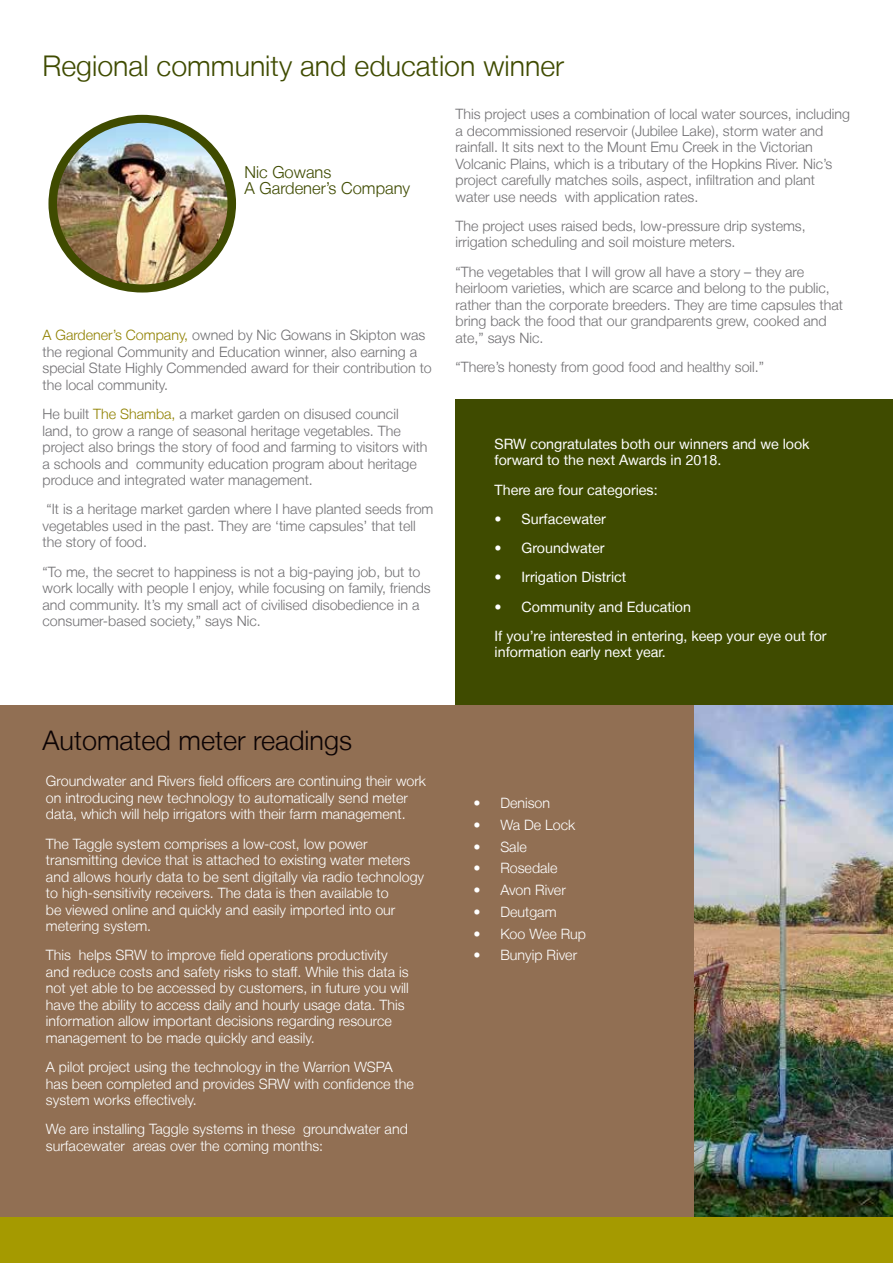
<style>
.page{position:relative;width:893px;height:1263px;background:#fff}
.page>*{position:absolute;margin:0;border:0;box-sizing:border-box;transform-origin:0 0}
.t1{font:300 28.5px "Helvetica Neue LT";color:#3f4b00}
.t2{font:300 27px "Helvetica Neue LT";color:#0c0304}
.t3{font:300 16.5px/16.5px "Helvetica Neue LT";color:#3f4b00}
.t4{font:300 14.25px/16.5px "Helvetica Neue LT";color:#717073}
.t5{font:300 14.25px/16.5px "Helvetica Neue LT";color:#fff}
.t6{font:14.25px/16.5px "Helvetica Neue LT";color:#fff}
.s1{color:#908100}
</style>
<div class="page">
<div style="left:0;top:1216px;width:893px;height:47px;background:#a59a00"></div>
<div style="left:455px;top:399px;width:438px;height:324px;background:#3f4b00"></div>
<div style="left:0;top:705px;width:893px;height:511px;background:#916f53"></div>
<div style="left:48px;top:115px;width:188px;height:177px;background:#3f4b00;border-radius:50%"></div>
<img style="left:57px;top:123px;width:171px;height:161px">
<img style="left:694px;top:705px;width:199px;height:511px">
<h1 class="t1" style="left:43px;top:48px;width:523px">Regional community and education winner</h1>
<p class="t3" style="left:245px;top:163px;width:167px">Nic Gowans<br>A Gardener’s Company</p>
<p class="t4" style="left:43px;top:327px;width:391px"><span class="s1">A Gardener’s Company,</span> owned by Nic Gowans in Skipton was the regional Community and Education winner, also earning a special State Highly Commended award for their contribution to the local community.</p>
<p class="t4" style="left:43px;top:405px;width:387px">He built <span class="s1">The Shamba,</span> a market garden on disused council land, to grow a range of seasonal heritage vegetables. The project also brings the story of food and farming to visitors with a schools and community education program about heritage produce and integrated water management.</p>
<p class="t4" style="left:43px;top:501px;width:392px">“It is a heritage market garden where I have planted seeds from vegetables used in the past. They are ‘time capsules’ that tell the story of food.</p>
<p class="t4" style="left:43px;top:563px;width:390px">“To me, the secret to happiness is not a big-paying job, but to work locally with people I enjoy, while focusing on family, friends and community. It’s my small act of civilised disobedience in a consumer-based society,” says Nic.</p>
<p class="t4" style="left:455px;top:105px;width:396px">This project uses a combination of local water sources, including a decommissioned reservoir (Jubilee Lake), storm water and rainfall. It sits next to the Mount Emu Creek in the Victorian Volcanic Plains, which is a tributary of the Hopkins River. Nic’s project carefully matches soils, aspect, infiltration and plant water use needs with application rates.</p>
<p class="t4" style="left:455px;top:217px;width:352px">The project uses raised beds, low-pressure drip systems, irrigation scheduling and soil moisture meters.</p>
<p class="t4" style="left:455px;top:263px;width:389px">“The vegetables that I will grow all have a story – they are heirloom varieties, which are scarce and belong to the public, rather than the corporate breeders. They are time capsules that bring back the food that our grandparents grew, cooked and ate,” says Nic.</p>
<p class="t4" style="left:455px;top:358px;width:310px">“There’s honesty from good food and healthy soil.”</p>
<p class="t6" style="left:495px;top:435px;width:317px">SRW congratulates both our winners and we look forward to the next Awards in 2018.</p>
<p class="t6" style="left:495px;top:481px;width:165px">There are four categories:</p>
<p class="t6" style="left:495px;top:510px;width:113px">• Surfacewater</p>
<p class="t6" style="left:495px;top:540px;width:112px">• Groundwater</p>
<p class="t6" style="left:495px;top:569px;width:133px">• Irrigation District</p>
<p class="t6" style="left:495px;top:592px;width:334px;line-height:29.2px">• Community and Education<br>If you’re interested in entering, keep your eye out for</p>
<p class="t6" style="left:495px;top:644px;width:173px">information early next year.</p>
<h2 class="t2" style="left:43px;top:724px;width:311px">Automated meter readings</h2>
<p class="t5" style="left:46px;top:773px;width:382px">Groundwater and Rivers field officers are continuing their work on introducing new technology to automatically send meter data, which will help irrigators with their farm management.</p>
<p class="t5" style="left:46px;top:835px;width:380px">The Taggle system comprises a low-cost, low power transmitting device that is attached to existing water meters and allows hourly data to be sent digitally via radio technology to high-sensitivity receivers. The data is then available to<br>be viewed online and quickly and easily imported into our metering system.</p>
<p class="t5" style="left:46px;top:947px;width:364px">This helps SRW to improve field operations productivity and reduce costs and safety risks to staff. While this data is not yet able to be accessed by customers, in future you will have the ability to access daily and hourly usage data. This information allow important decisions regarding resource management to be made quickly and easily.</p>
<p class="t5" style="left:46px;top:1058px;width:369px">A pilot project using the technology in the Warrion WSPA has been completed and provides SRW with confidence the system works effectively.</p>
<p class="t5" style="left:46px;top:1121px;width:363px">We are installing Taggle systems in these groundwater and surfacewater areas over the coming months:</p>
<p class="t5" style="left:473px;top:794px;width:78px">• Denison</p>
<p class="t5" style="left:473px;top:816px;width:103px">• Wa De Lock</p>
<p class="t5" style="left:473px;top:838px;width:55px">• Sale</p>
<p class="t5" style="left:473px;top:860px;width:86px">• Rosedale</p>
<p class="t5" style="left:473px;top:881px;width:94px">• Avon River</p>
<p class="t5" style="left:473px;top:903px;width:85px">• Deutgam</p>
<p class="t5" style="left:473px;top:925px;width:114px">• Koo Wee Rup</p>
<p class="t5" style="left:473px;top:947px;width:105px">• Bunyip River</p>
</div>
